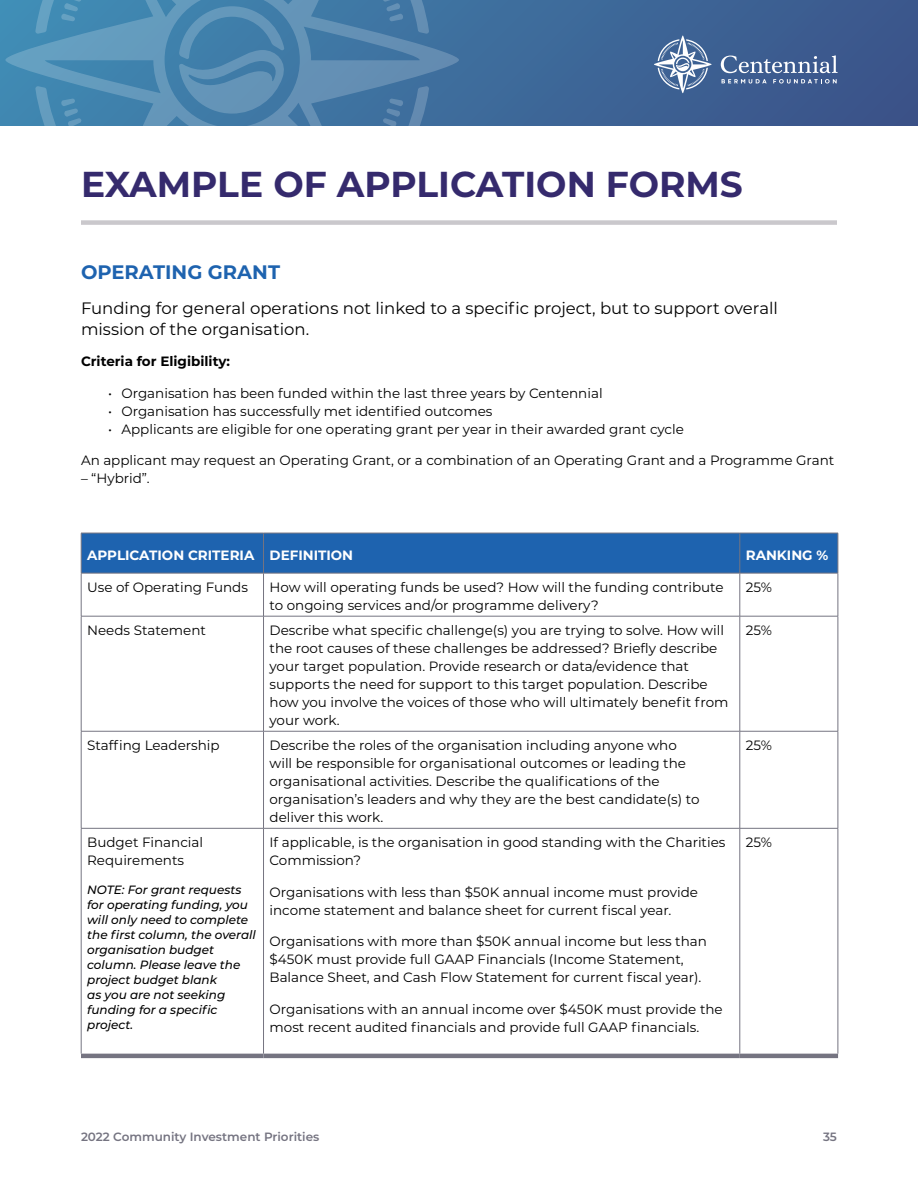
<style>
.page{position:relative;width:918px;height:1188px;background:#fff}
.page>*{position:absolute;margin:0;border:0;box-sizing:border-box;transform-origin:0 0}
.t1{font:700 36px "Montserrat";color:#352a6d}
.body_text{font:700 19.5px "Montserrat";color:#1e63af}
.body_text-2{font:16.5px/21px "Montserrat";color:#000}
.body_text-3{font:13.5px/18px "Montserrat";color:#000}
.body_text-4{font:700 13.5px "Montserrat";color:#fff}
.body_text-5{font:700 13.5px "Montserrat";color:#000}
.body_text-6{font:italic 500 12px/15px "Montserrat";color:#000}
.t2{font:600 12px "Montserrat";color:#757481}
</style>
<div class="page">
<div style="left:0;top:0;width:918px;height:126px;background:linear-gradient(to bottom,#3d6596,#3c5e91)"></div>
<svg style="left:654px;top:35px;width:58px;height:58px;background:#6f8aaf"></svg>
<svg style="left:721px;top:55px;width:117px;height:18px;background:#6c84ab"></svg>
<svg style="left:722px;top:79px;width:45px;height:5px"></svg>
<svg style="left:773px;top:79px;width:64px;height:5px"></svg>
<svg style="left:5px;top:0;width:454px;height:126px;background:#4983ad"></svg>
<svg style="left:61px;top:0;width:342px;height:126px;background:#4f87af"></svg>
<div style="left:81px;top:220px;width:756px;height:5px;background:#cac8cc"></div>
<div style="left:82px;top:534px;width:756px;height:39px;background:#1e63af"></div>
<hr style="left:81px;top:533px;width:183px;height:1px;background:#757481">
<hr style="left:81px;top:533px;width:1px;height:40px;background:#757481">
<hr style="left:264px;top:533px;width:476px;height:1px;background:#757481">
<hr style="left:263px;top:533px;width:1px;height:40px;background:#757481">
<hr style="left:740px;top:533px;width:98px;height:1px;background:#757481">
<hr style="left:740px;top:533px;width:1px;height:40px;background:#757481">
<hr style="left:838px;top:533px;width:1px;height:40px;background:#757481">
<hr style="left:81px;top:573px;width:183px;height:1px;background:#757481">
<hr style="left:81px;top:573px;width:1px;height:43px;background:#757481">
<hr style="left:264px;top:573px;width:476px;height:1px;background:#757481">
<hr style="left:263px;top:573px;width:1px;height:43px;background:#757481">
<hr style="left:740px;top:573px;width:98px;height:1px;background:#757481">
<hr style="left:740px;top:573px;width:1px;height:43px;background:#757481">
<hr style="left:838px;top:573px;width:1px;height:43px;background:#757481">
<hr style="left:81px;top:616px;width:183px;height:1px;background:#757481">
<hr style="left:81px;top:616px;width:1px;height:115px;background:#757481">
<hr style="left:264px;top:616px;width:476px;height:1px;background:#757481">
<hr style="left:263px;top:616px;width:1px;height:115px;background:#757481">
<hr style="left:740px;top:616px;width:98px;height:1px;background:#757481">
<hr style="left:740px;top:616px;width:1px;height:115px;background:#757481">
<hr style="left:838px;top:616px;width:1px;height:115px;background:#757481">
<hr style="left:81px;top:731px;width:183px;height:1px;background:#757481">
<hr style="left:81px;top:731px;width:1px;height:97px;background:#757481">
<hr style="left:264px;top:731px;width:476px;height:1px;background:#757481">
<hr style="left:263px;top:731px;width:1px;height:97px;background:#757481">
<hr style="left:740px;top:731px;width:98px;height:1px;background:#757481">
<hr style="left:740px;top:731px;width:1px;height:97px;background:#757481">
<hr style="left:838px;top:731px;width:1px;height:97px;background:#757481">
<hr style="left:81px;top:828px;width:183px;height:1px;background:#757481">
<hr style="left:81px;top:829px;width:1px;height:225px;background:#757481">
<hr style="left:264px;top:828px;width:476px;height:1px;background:#757481">
<hr style="left:263px;top:829px;width:1px;height:225px;background:#757481">
<hr style="left:740px;top:828px;width:98px;height:1px;background:#757481">
<hr style="left:740px;top:829px;width:1px;height:225px;background:#757481">
<hr style="left:838px;top:829px;width:1px;height:225px;background:#757481">
<hr style="left:81px;top:1054px;width:183px;height:4px;background:#757481">
<hr style="left:264px;top:1054px;width:476px;height:4px;background:#757481">
<hr style="left:740px;top:1054px;width:98px;height:4px;background:#757481">
<p class="t1" style="left:81px;top:158px;width:663px">EXAMPLE OF APPLICATION FORMS</p>
<p class="body_text" style="left:81px;top:258px;width:201px">OPERATING GRANT</p>
<p class="body_text-2" style="left:81px;top:297px;width:698px">Funding for general operations not linked to a specific project, but to support overall mission of the organisation.</p>
<p class="body_text-5" style="left:81px;top:352px;width:151px">Criteria for Eligibility:</p>
<p class="body_text-3" style="left:108px;top:383px;width:496px">• Organisation has been funded within the last three years by Centennial</p>
<p class="body_text-3" style="left:108px;top:401px;width:386px">• Organisation has successfully met identified outcomes</p>
<p class="body_text-3" style="left:108px;top:419px;width:577px">• Applicants are eligible for one operating grant per year in their awarded grant cycle</p>
<p class="body_text-3" style="left:81px;top:451px;width:755px">An applicant may request an Operating Grant, or a combination of an Operating Grant and a Programme Grant</p>
<p class="body_text-3" style="left:81px;top:469px;width:70px">– “Hybrid”.</p>
<p class="body_text-4" style="left:87px;top:545px;width:169px">APPLICATION CRITERIA</p>
<p class="body_text-4" style="left:270px;top:545px;width:85px">DEFINITION</p>
<p class="body_text-4" style="left:746px;top:545px;width:84px">RANKING %</p>
<p class="body_text-3" style="left:87px;top:578px;width:162px">Use of Operating Funds</p>
<p class="body_text-3" style="left:270px;top:578px;width:456px">How will operating funds be used? How will the funding contribute to ongoing services and/or programme delivery?</p>
<p class="body_text-3" style="left:746px;top:578px;width:28px">25%</p>
<p class="body_text-3" style="left:87px;top:621px;width:120px">Needs Statement</p>
<p class="body_text-3" style="left:270px;top:621px;width:460px">Describe what specific challenge(s) you are trying to solve. How will the root causes of these challenges be addressed? Briefly describe your target population. Provide research or data/evidence that supports the need for support to this target population. Describe how you involve the voices of those who will ultimately benefit from your work.</p>
<p class="body_text-3" style="left:746px;top:621px;width:28px">25%</p>
<p class="body_text-3" style="left:87px;top:736px;width:134px">Staffing Leadership</p>
<p class="body_text-3" style="left:270px;top:736px;width:431px">Describe the roles of the organisation including anyone who will be responsible for organisational outcomes or leading the organisational activities. Describe the qualifications of the organisation’s leaders and why they are the best candidate(s) to deliver this work.</p>
<p class="body_text-3" style="left:746px;top:736px;width:28px">25%</p>
<p class="body_text-3" style="left:87px;top:833px;width:117px">Budget Financial<br>Requirements</p>
<p class="body_text-6" style="left:87px;top:882px;width:170px">NOTE: For grant requests for operating funding, you will only need to complete the first column, the overall organisation budget column. Please leave the project budget blank<br>as you are not seeking funding for a specific project.</p>
<p class="body_text-3" style="left:270px;top:833px;width:458px">If applicable, is the organisation in good standing with the Charities<br>Commission?</p>
<p class="body_text-3" style="left:270px;top:883px;width:430px">Organisations with less than $50K annual income must provide income statement and balance sheet for current fiscal year.</p>
<p class="body_text-3" style="left:270px;top:932px;width:439px">Organisations with more than $50K annual income but less than $450K must provide full GAAP Financials (Income Statement,<br>Balance Sheet, and Cash Flow Statement for current fiscal year).</p>
<p class="body_text-3" style="left:270px;top:1000px;width:455px">Organisations with an annual income over $450K must provide the most recent audited financials and provide full GAAP financials.</p>
<p class="body_text-3" style="left:746px;top:833px;width:28px">25%</p>
<p class="t2" style="left:81px;top:1129px;width:240px">2022 Community Investment Priorities</p>
<p class="t2" style="left:823px;top:1129px;width:15px">35</p>
</div>
